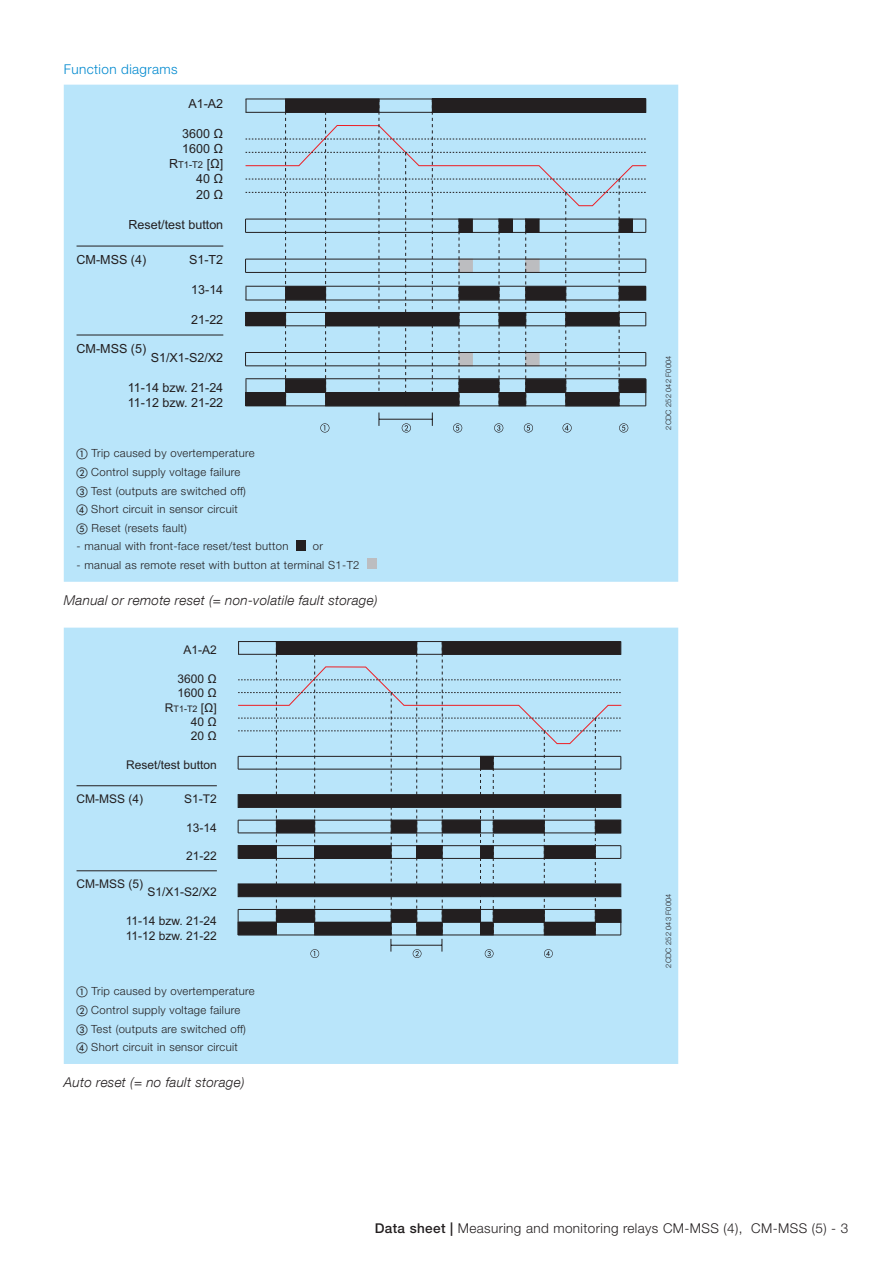
<style>
.page{position:relative;width:893px;height:1263px;background:#fff}
.page>*{position:absolute;margin:0;border:0;box-sizing:border-box;transform-origin:0 0}
.t1{font:italic 300 13.5px "Helvetica Neue LT Com";letter-spacing:.02em;color:#231f20}
.t2{font:300 13.5px "Helvetica Neue LT";letter-spacing:.03em;color:#231f20}
.t3{font:300 13.5px "Helvetica Neue LT";letter-spacing:.03em;color:#0089cf}
.t4{font:12.6px/15px "Arial";color:#231f20}
.t5{font:12px/14.4px "Arial";color:#231f20}
.t6{font:300 11.25px/18.6px "Helvetica Neue LT";letter-spacing:.03em;color:#231f20}
.t7{font:9.45px "Arial";color:#231f20}
.t8{font:9px "Arial";color:#231f20}
.t9{font:300 7.5px "Helvetica Neue LT";letter-spacing:.02em;color:#231f20}
.s1{font-size:12.6px}
.s2{font-family:"European Pi One";font-weight:400}
.s3{font-size:12px}
.s4{font-weight:500}
</style>
<div class="page">
<div style="left:64px;top:85px;width:614px;height:497px;background:#b9e5fa"></div>
<svg style="left:245px;top:99px;width:401px;height:307px;background:#9ec0d1"></svg>
<svg style="left:320px;top:423px;width:9px;height:9px"></svg>
<svg style="left:402px;top:423px;width:9px;height:9px"></svg>
<svg style="left:494px;top:423px;width:9px;height:9px"></svg>
<svg style="left:619px;top:423px;width:9px;height:9px"></svg>
<svg style="left:453px;top:423px;width:9px;height:9px"></svg>
<svg style="left:524px;top:423px;width:9px;height:9px"></svg>
<svg style="left:562px;top:423px;width:10px;height:9px"></svg>
<hr style="left:379px;top:419px;width:53px;height:1px;background:#231f20">
<svg style="left:379px;top:412px;width:1px;height:14px"></svg>
<svg style="left:432px;top:412px;width:1px;height:14px"></svg>
<hr style="left:77px;top:246px;width:146px;height:1px;background:#231f20">
<hr style="left:77px;top:335px;width:146px;height:1px;background:#231f20">
<div style="left:296px;top:540px;width:10px;height:10px;background:#231f20"></div>
<div style="left:367px;top:558px;width:10px;height:11px;background:#bcbdc0"></div>
<div style="left:64px;top:628px;width:614px;height:436px;background:#b9e5fa"></div>
<hr style="left:77px;top:785px;width:140px;height:1px;background:#231f20">
<hr style="left:77px;top:870px;width:140px;height:1px;background:#231f20">
<svg style="left:237px;top:641px;width:385px;height:317px;background:#95b4c4"></svg>
<p class="t3" style="left:64px;top:61px;width:115px">Function diagrams</p>
<p class="t4" style="left:188px;top:96px;width:36px">A1-A2</p>
<p class="t4" style="left:182px;top:126px;width:43px">3600 Ω<br>1600 Ω</p>
<p class="t7" style="left:169px;top:159px;width:56px"><span class="s1">R</span>T1-T2 <span class="s1">[Ω]</span></p>
<p class="t4" style="left:196px;top:172px;width:29px">40 Ω<br>20 Ω</p>
<p class="t4" style="left:128px;top:217px;width:96px">Reset/test button</p>
<p class="t4" style="left:189px;top:252px;width:36px">S1-T2</p>
<p class="t4" style="left:191px;top:282px;width:34px">13-14</p>
<p class="t4" style="left:191px;top:312px;width:34px">21-22</p>
<p class="t4" style="left:151px;top:350px;width:74px">S1/X1-S2/X2</p>
<p class="t4" style="left:128px;top:380px;width:97px">11-14 bzw. 21-24<br>11-12 bzw. 21-22</p>
<p class="t4" style="left:77px;top:252px;width:71px">CM-MSS (4)</p>
<p class="t4" style="left:77px;top:341px;width:71px">CM-MSS (5)</p>
<p class="t6" style="left:77px;top:444px;width:180px"><span class="s2">A</span> Trip caused by overtemperature<br><span class="s2">B</span> Control supply voltage failure<br><span class="s2">C</span> Test (outputs are switched off)<br><span class="s2">D</span> Short circuit in sensor circuit<br><span class="s2">E</span> Reset (resets fault)</p>
<p class="t6" style="left:77px;top:537px;width:213px">- manual with front-face reset/test button</p>
<p class="t6" style="left:313px;top:537px;width:12px">or</p>
<p class="t6" style="left:77px;top:555px;width:284px">- manual as remote reset with button at terminal S1-T2</p>
<p class="t1" style="left:64px;top:592px;width:315px">Manual or remote reset (= non-volatile fault storage)</p>
<p class="t5" style="left:183px;top:643px;width:35px">A1-A2</p>
<p class="t5" style="left:178px;top:671px;width:41px">3600 Ω<br>1600 Ω</p>
<p class="t8" style="left:165px;top:702px;width:53px"><span class="s3">R</span>T1-T2 <span class="s3">[Ω]</span></p>
<p class="t5" style="left:191px;top:715px;width:27px">40 Ω<br>20 Ω</p>
<p class="t5" style="left:126px;top:758px;width:92px">Reset/test button</p>
<p class="t5" style="left:184px;top:791px;width:34px">S1-T2</p>
<p class="t5" style="left:186px;top:820px;width:32px">13-14</p>
<p class="t5" style="left:186px;top:849px;width:32px">21-22</p>
<p class="t5" style="left:147px;top:885px;width:71px">S1/X1-S2/X2</p>
<p class="t5" style="left:126px;top:914px;width:93px">11-14 bzw. 21-24<br>11-12 bzw. 21-22</p>
<p class="t5" style="left:77px;top:791px;width:68px">CM-MSS (4)</p>
<p class="t5" style="left:77px;top:876px;width:68px">CM-MSS (5)</p>
<p class="t6" style="left:77px;top:982px;width:180px"><span class="s2">A</span> Trip caused by overtemperature <span class="s2">B</span> Control supply voltage failure<br><span class="s2">C</span> Test (outputs are switched off)<br><span class="s2">D</span> Short circuit in sensor circuit</p>
<p class="t1" style="left:64px;top:1074px;width:182px">Auto reset (= no fault storage)</p>
<p class="t9" style="left:664px;top:430px;width:76px;rotate:-90deg">2CDC 252 042 F0004</p>
<p class="t9" style="left:664px;top:968px;width:76px;rotate:-90deg">2CDC 252 043 F0004</p>
<p class="t2" style="left:375px;top:1220px;width:475px"><span class="s4">Data sheet |</span> Measuring and monitoring relays CM-MSS (4), CM-MSS (5) - 3</p>
</div>
